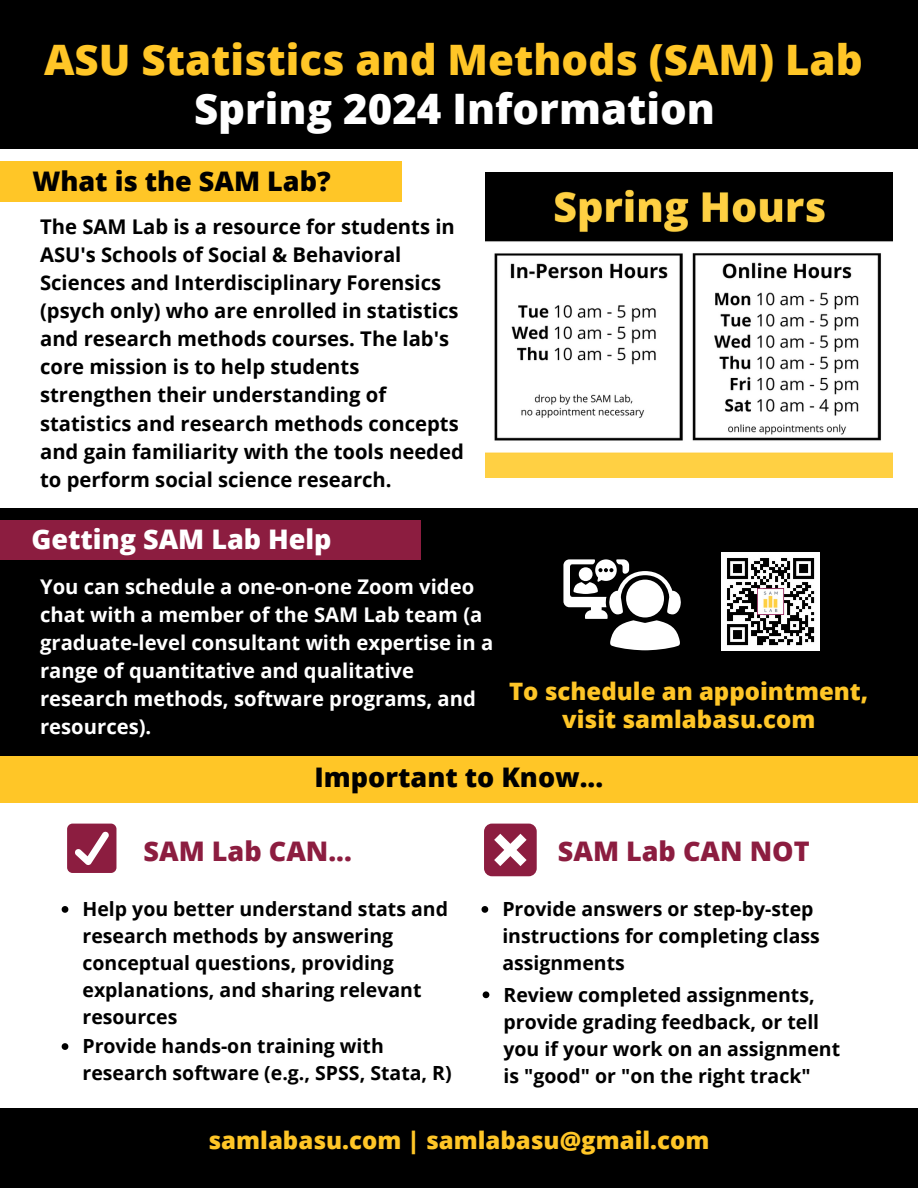
<style>
.page{position:relative;width:918px;height:1188px;background:#fff}
.page>*{position:absolute;margin:0;border:0;box-sizing:border-box;transform-origin:0 0}
.t1{font:800 42px "Open Sans";color:#ffc627}
.t2{font:800 42px "Open Sans";color:#fff}
.t3{font:800 27px "Open Sans";color:#000}
.t4{font:800 27px "Open Sans";color:#8c1d40}
.t5{font:800 27px "Open Sans";color:#fff}
.t6{font:800 24px/28.2px "Open Sans";color:#ffc627;text-align:center}
.t7{font:700 20.25px/28.2px "Open Sans";color:#000}
.t8{font:700 20.25px/28.2px "Open Sans";color:#fff}
.t9{font:700 19.5px/27px "Open Sans";color:#000}
</style>
<div class="page">
<div style="left:0;top:0;width:918px;height:148px;background:#000"></div>
<div style="left:0;top:508px;width:918px;height:680px;background:#000"></div>
<div style="left:0;top:162px;width:402px;height:40px;background:#ffc627"></div>
<div style="left:0;top:520px;width:421px;height:39px;background:#8c1d40"></div>
<div style="left:0;top:761px;width:918px;height:347px;background:#fff"></div>
<div style="left:484px;top:824px;width:53px;height:52px;background:#8c1d40;border-radius:8px"></div>
<svg style="left:494px;top:834px;width:33px;height:32px"></svg>
<div style="left:0;top:756px;width:918px;height:47px;background:#ffc627"></div>
<div style="left:67px;top:824px;width:49px;height:49px;background:#8c1d40;border-radius:5px"></div>
<svg style="left:75px;top:831px;width:34px;height:34px"></svg>
<svg style="left:563px;top:559px;width:118px;height:91px"></svg>
<img style="left:721px;top:553px;width:98px;height:97px">
<img style="left:485px;top:172px;width:407px;height:305px">
<svg style="left:62px;top:906px;width:6px;height:7px"></svg>
<svg style="left:482px;top:906px;width:6px;height:7px"></svg>
<svg style="left:62px;top:1043px;width:6px;height:7px"></svg>
<svg style="left:483px;top:991px;width:6px;height:7px"></svg>
<p class="t1" style="left:44px;top:30px;width:820px">ASU Statistics and Methods (SAM) Lab</p>
<p class="t2" style="left:194px;top:79px;width:522px">Spring 2024 Information</p>
<p class="t3" style="left:32px;top:163px;width:300px">What is the SAM Lab?</p>
<p class="t7" style="left:40px;top:212px;width:425px">The SAM Lab is a resource for students in ASU's Schools of Social &amp; Behavioral Sciences and Interdisciplinary Forensics (psych only) who are enrolled in statistics and research methods courses. The lab's core mission is to help students strengthen their understanding of statistics and research methods concepts and gain familiarity with the tools needed to perform social science research.</p>
<p class="t5" style="left:31px;top:520px;width:302px">Getting SAM Lab Help</p>
<p class="t8" style="left:40px;top:572px;width:455px">You can schedule a one-on-one Zoom video chat with a member of the SAM Lab team (a graduate-level consultant with expertise in a range of quantitative and qualitative research methods, software programs, and resources).</p>
<p class="t6" style="left:509px;top:676px;width:361px">To schedule an appointment, visit samlabasu.com</p>
<p class="t3" style="left:315px;top:758px;width:290px">Important to Know...</p>
<p class="t4" style="left:144px;top:832px;width:210px">SAM Lab CAN...</p>
<p class="t4" style="left:558px;top:832px;width:253px">SAM Lab CAN NOT</p>
<p class="t9" style="left:82px;top:895px;width:367px">Help you better understand stats and research methods by answering conceptual questions, providing explanations, and sharing relevant resources</p>
<p class="t9" style="left:502px;top:895px;width:319px">Provide answers or step-by-step instructions for completing class assignments</p>
<p class="t9" style="left:82px;top:1032px;width:371px">Provide hands-on training with research software (e.g., SPSS, Stata, R)</p>
<p class="t9" style="left:503px;top:980px;width:338px">Review completed assignments, provide grading feedback, or tell you if your work on an assignment is "good" or "on the right track"</p>
<p class="t6" style="left:209px;top:1126px;width:502px">samlabasu.com | samlabasu@gmail.com</p>
</div>
